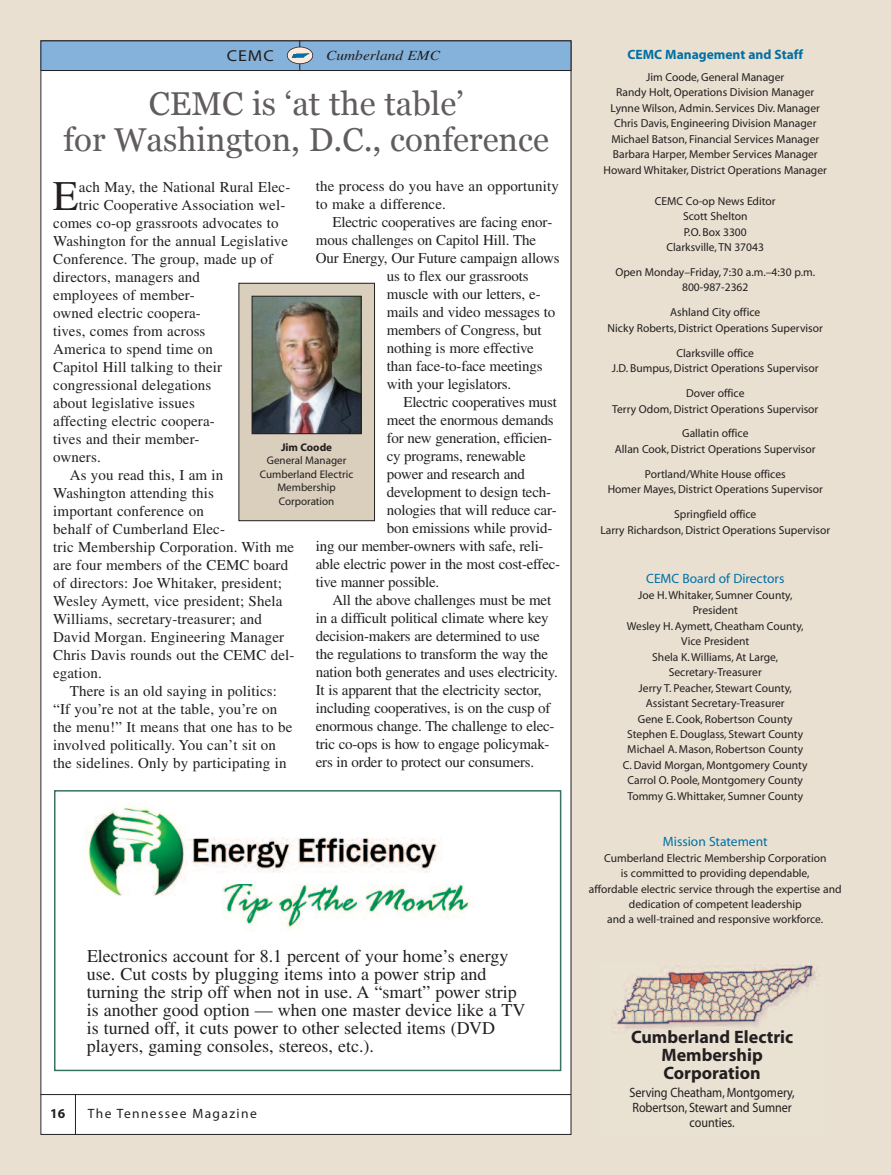
<style>
.page{position:relative;width:891px;height:1175px;background:#fff}
.page>*{position:absolute;margin:0;border:0;box-sizing:border-box;transform-origin:0 0}
.t1{font:42.15px "Times";color:#231f20}
.t2{font:33px/36px "Georgia";color:#605d5c;text-align:center}
.t3{font:18px/18px "Times";color:#231f20}
.t4{font:700 18px/18px "Myriad";color:#231f20;text-align:center}
.t5{font:15.9px "Myriad";color:#231f20;scale:1.14 1}
.t6{font:15px/18px "Times";letter-spacing:.01em;color:#231f20}
.t7{font:15px "Times";letter-spacing:-.01em;color:#231f20}
.t8{font:italic 13.95px "Times";color:#231f20;scale:1.1 1}
.t9{font:13.5px/15px "Myriad";letter-spacing:-.005em;color:#231f20;text-align:center;scale:.9 1}
.t10{font:13.5px "Myriad";color:#0070a5}
.t11{font:700 13.5px "Myriad";color:#0070a5}
.t12{font:13.5px "Myriad";letter-spacing:.105em;color:#231f20}
.t13{font:700 13.5px "Myriad";color:#231f20}
.t14{font:11.55px/15.5px "Myriad";color:#231f20;text-align:center}
.t15{font:11.1px/13.5px "Myriad";color:#231f20;text-align:center}
.t16{font:700 11.1px "Myriad";color:#231f20}
</style>
<div class="page">
<div style="left:0;top:0;width:891px;height:1174px;background:#e9e0d1"></div>
<div style="left:41px;top:41px;width:530px;height:1093px;background:#fff"></div>
<hr style="left:40px;top:1094px;width:531px;height:1px;background:#231f20">
<div style="left:41px;top:41px;width:530px;height:29px;background:#85b2da"></div>
<div style="left:40px;top:40px;width:531px;height:31px;border:1px solid #231f20"></div>
<hr style="left:75px;top:1094px;width:1px;height:40px;background:#231f20">
<svg style="left:287px;top:47px;width:26px;height:17px"></svg>
<div style="left:287px;top:47px;width:26px;height:17px;border:2px solid #231f20;border-radius:50%"></div>
<svg style="left:291px;top:41px;width:18px;height:29px"></svg>
<img style="left:614px;top:963px;width:206px;height:66px">
<div style="left:239px;top:283px;width:136px;height:237px;background:#dacebc"></div>
<div style="left:239px;top:283px;width:136px;height:238px;border:1px solid #231f20"></div>
<img style="left:254px;top:298px;width:106px;height:134px">
<div style="left:252px;top:296px;width:110px;height:138px;border:1px solid #231f20"></div>
<img style="left:84px;top:802px;width:358px;height:109px">
<div style="left:54px;top:790px;width:507px;height:281px;border:2px solid #387260"></div>
<img style="left:223px;top:884px;width:252px;height:46px">
<h3 class="t5" style="left:227px;top:50px;width:43px">CEMC</h3>
<p class="t8" style="left:326px;top:51px;width:105px">Cumberland EMC</p>
<p class="t11" style="left:628px;top:49px;width:177px">CEMC Management and Staff</p>
<p class="t14" style="left:604px;top:70px;width:225px">Jim Coode, General Manager<br>Randy Holt, Operations Division Manager Lynne Wilson, Admin. Services Div. Manager Chris Davis, Engineering Division Manager Michael Batson, Financial Services Manager Barbara Harper, Member Services Manager Howard Whitaker, District Operations Manager</p>
<p class="t14" style="left:655px;top:194px;width:122px">CEMC Co-op News Editor<br>Scott Shelton<br>P.O. Box 3300<br>Clarksville,TN 37043</p>
<p class="t14" style="left:615px;top:265px;width:201px">Open Monday–Friday, 7:30 a.m.–4:30 p.m.<br>800-987-2362</p>
<p class="t14" style="left:608px;top:306px;width:217px">Ashland City office<br>Nicky Roberts, District Operations Supervisor</p>
<p class="t14" style="left:612px;top:346px;width:208px">Clarksville office<br>J.D. Bumpus, District Operations Supervisor</p>
<p class="t14" style="left:612px;top:386px;width:208px">Dover office<br>Terry Odom, District Operations Supervisor</p>
<p class="t14" style="left:615px;top:427px;width:202px">Gallatin office<br>Allan Cook, District Operations Supervisor</p>
<p class="t14" style="left:608px;top:467px;width:217px">Portland/White House offices<br>Homer Mayes, District Operations Supervisor</p>
<p class="t14" style="left:600px;top:507px;width:231px">Springfield office<br>Larry Richardson, District Operations Supervisor</p>
<p class="t10" style="left:646px;top:574px;width:140px">CEMC Board of Directors</p>
<p class="t14" style="left:623px;top:588px;width:186px">Joe H.Whitaker, Sumner County,<br>President<br>Wesley H. Aymett, Cheatham County,<br>Vice President<br>Shela K.Williams, At Large,<br>Secretary-Treasurer<br>Jerry T. Peacher, Stewart County,<br>Assistant Secretary-Treasurer<br>Gene E. Cook, Robertson County<br>Stephen E. Douglass, Stewart County<br>Michael A. Mason, Robertson County<br>C. David Morgan, Montgomery County<br>Carrol O. Poole, Montgomery County<br>Tommy G.Whittaker, Sumner County</p>
<p class="t10" style="left:663px;top:836px;width:106px">Mission Statement</p>
<p class="t14" style="left:589px;top:851px;width:254px">Cumberland Electric Membership Corporation<br>is committed to providing dependable,<br>affordable electric service through the expertise and dedication of competent leadership<br>and a well-trained and responsive workforce.</p>
<h2 class="t2" style="left:63px;top:86px;width:487px">CEMC is ‘at the table’<br>for Washington, D.C., conference</h2>
<h1 class="t1" style="left:53px;top:181px;width:27px">E</h1>
<p class="t6" style="left:79px;top:179px;width:213px">ach May, the National Rural Elec-</p>
<p class="t6" style="left:316px;top:178px;width:245px">the process do you have an opportunity to make a difference.</p>
<p class="t7" style="left:332px;top:216px;width:222px">Electric cooperatives are facing enor-</p>
<p class="t7" style="left:316px;top:234px;width:222px">mous challenges on Capitol Hill. The</p>
<p class="t7" style="left:316px;top:252px;width:245px">Our Energy, Our Future campaign allows</p>
<p class="t7" style="left:387px;top:270px;width:143px">us to flex our grassroots</p>
<p class="t7" style="left:387px;top:288px;width:155px">muscle with our letters, e-</p>
<p class="t7" style="left:387px;top:306px;width:170px">mails and video messages to</p>
<p class="t7" style="left:387px;top:324px;width:156px">members of Congress, but</p>
<p class="t7" style="left:387px;top:342px;width:148px">nothing is more effective</p>
<p class="t7" style="left:387px;top:360px;width:157px">than face-to-face meetings</p>
<p class="t7" style="left:387px;top:378px;width:126px">with your legislators.</p>
<p class="t7" style="left:403px;top:396px;width:155px">Electric cooperatives must</p>
<p class="t7" style="left:387px;top:414px;width:168px">meet the enormous demands</p>
<p class="t7" style="left:387px;top:432px;width:167px">for new generation, efficien-</p>
<p class="t7" style="left:387px;top:450px;width:140px">cy programs, renewable</p>
<p class="t7" style="left:387px;top:468px;width:140px">power and research and</p>
<p class="t7" style="left:387px;top:486px;width:166px">development to design tech-</p>
<p class="t7" style="left:387px;top:504px;width:171px">nologies that will reduce car-</p>
<p class="t7" style="left:387px;top:522px;width:167px">bon emissions while provid-</p>
<p class="t7" style="left:316px;top:540px;width:229px">ing our member-owners with safe, reli-</p>
<p class="t7" style="left:316px;top:558px;width:246px">able electric power in the most cost-effec-</p>
<p class="t7" style="left:316px;top:576px;width:125px">tive manner possible.</p>
<p class="t7" style="left:332px;top:594px;width:220px">All the above challenges must be met</p>
<p class="t7" style="left:316px;top:612px;width:234px">in a difficult political climate where key</p>
<p class="t7" style="left:316px;top:630px;width:225px">decision-makers are determined to use</p>
<p class="t7" style="left:316px;top:648px;width:234px">the regulations to transform the way the</p>
<p class="t7" style="left:316px;top:666px;width:244px">nation both generates and uses electricity.</p>
<p class="t7" style="left:316px;top:684px;width:227px">It is apparent that the electricity sector,</p>
<p class="t7" style="left:316px;top:702px;width:236px">including cooperatives, is on the cusp of</p>
<p class="t7" style="left:316px;top:720px;width:240px">enormous change. The challenge to elec-</p>
<p class="t7" style="left:316px;top:738px;width:235px">tric co-ops is how to engage policymak-</p>
<p class="t7" style="left:316px;top:756px;width:220px">ers in order to protect our consumers.</p>
<p class="t6" style="left:79px;top:197px;width:208px">tric Cooperative Association wel-</p>
<p class="t6" style="left:53px;top:215px;width:227px">comes co-op grassroots advocates to</p>
<p class="t6" style="left:53px;top:233px;width:236px">Washington for the annual Legislative</p>
<p class="t6" style="left:53px;top:251px;width:222px">Conference. The group, made up of</p>
<p class="t6" style="left:53px;top:269px;width:148px">directors, managers and</p>
<p class="t6" style="left:53px;top:287px;width:143px">employees of member-</p>
<p class="t6" style="left:53px;top:305px;width:149px">owned electric coopera-</p>
<p class="t6" style="left:53px;top:323px;width:154px">tives, comes from across</p>
<p class="t6" style="left:53px;top:341px;width:161px">America to spend time on</p>
<p class="t6" style="left:53px;top:359px;width:171px">Capitol Hill talking to their</p>
<p class="t6" style="left:53px;top:377px;width:160px">congressional delegations</p>
<p class="t6" style="left:53px;top:395px;width:143px">about legislative issues</p>
<p class="t6" style="left:53px;top:413px;width:163px">affecting electric coopera-</p>
<p class="t6" style="left:53px;top:431px;width:148px">tives and their member-</p>
<p class="t7" style="left:53px;top:451px;width:49px">owners.</p>
<p class="t6" style="left:70px;top:467px;width:155px">As you read this, I am in</p>
<p class="t6" style="left:53px;top:485px;width:162px">Washington attending this</p>
<p class="t6" style="left:53px;top:503px;width:152px">important conference on</p>
<p class="t6" style="left:53px;top:521px;width:173px">behalf of Cumberland Elec-</p>
<p class="t6" style="left:53px;top:539px;width:243px">tric Membership Corporation. With me</p>
<p class="t6" style="left:53px;top:557px;width:237px">are four members of the CEMC board</p>
<p class="t6" style="left:53px;top:575px;width:230px">of directors: Joe Whitaker, president;</p>
<p class="t6" style="left:53px;top:593px;width:231px">Wesley Aymett, vice president; Shela</p>
<p class="t6" style="left:53px;top:611px;width:210px">Williams, secretary-treasurer; and</p>
<p class="t6" style="left:53px;top:629px;width:233px">David Morgan. Engineering Manager</p>
<p class="t6" style="left:53px;top:647px;width:243px">Chris Davis rounds out the CEMC del-</p>
<p class="t6" style="left:53px;top:665px;width:50px">egation.</p>
<p class="t6" style="left:70px;top:683px;width:209px">There is an old saying in politics:</p>
<p class="t6" style="left:53px;top:701px;width:226px">“If you’re not at the table, you’re on</p>
<p class="t6" style="left:53px;top:719px;width:241px">the menu!” It means that one has to be</p>
<p class="t6" style="left:53px;top:737px;width:224px">involved politically. You can’t sit on</p>
<p class="t6" style="left:53px;top:755px;width:235px">the sidelines. Only by participating in</p>
<p class="t16" style="left:281px;top:443px;width:53px">Jim Coode</p>
<p class="t15" style="left:260px;top:454px;width:95px">General Manager<br>Cumberland Electric<br>Membership<br>Corporation</p>
<p class="t3" style="left:87px;top:948px;width:440px">Electronics account for 8.1 percent of your home’s energy use. Cut costs by plugging items into a power strip and turning the strip off when not in use. A “smart” power strip is another good option — when one master device like a TV is turned off, it cuts power to other selected items (DVD players, gaming consoles, stereos, etc.).</p>
<p class="t13" style="left:50px;top:1108px;width:16px">16</p>
<p class="t12" style="left:88px;top:1108px;width:170px">The Tennessee Magazine</p>
<h3 class="t4" style="left:631px;top:1029px;width:164px">Cumberland Electric<br>Membership<br>Corporation</h3>
<p class="t9" style="left:630px;top:1086px;width:185px">Serving Cheatham, Montgomery,<br>Robertson, Stewart and Sumner counties.</p>
</div>
